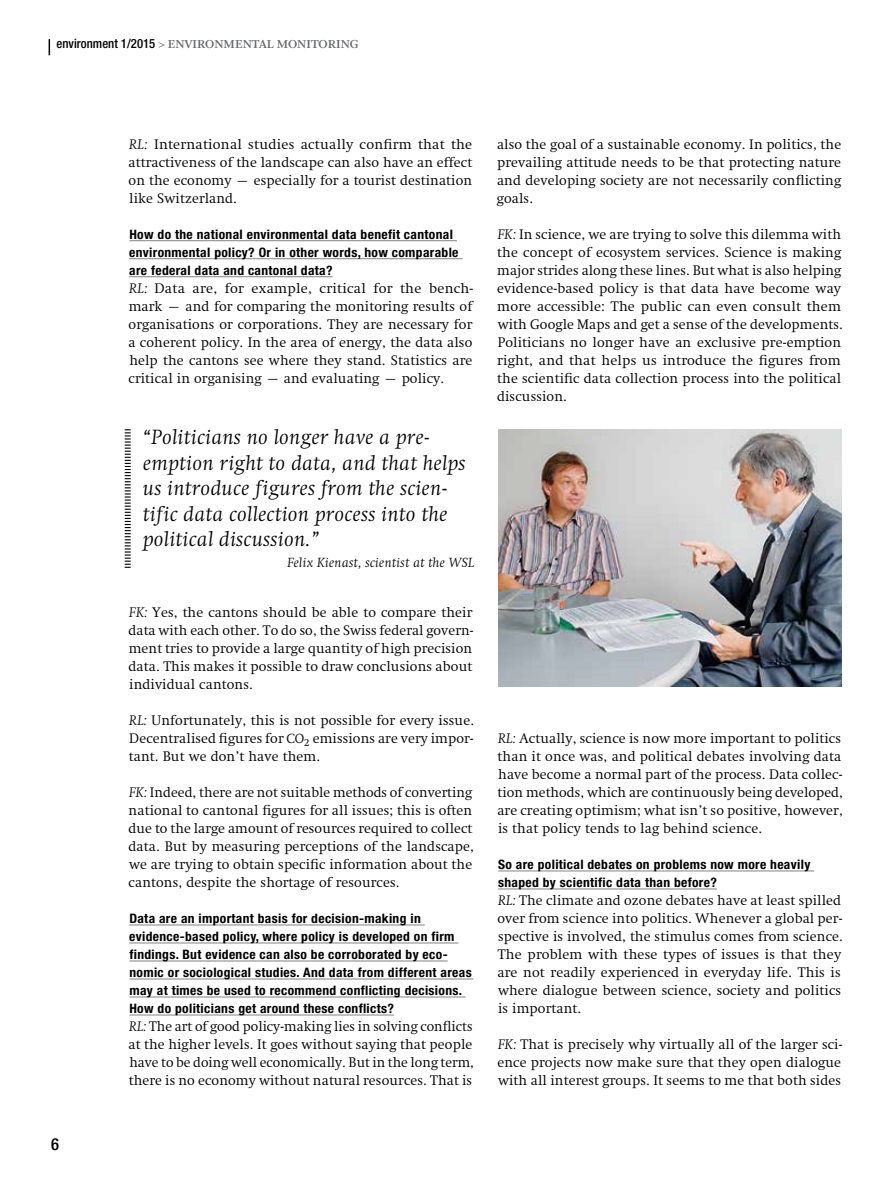
<style>
.page{position:relative;width:893px;height:1191px;background:#fff}
.page>*{position:absolute;margin:0;border:0;box-sizing:border-box;transform-origin:0 0}
.t1{font:italic 300 21px/25.5px "Swift LT Std";letter-spacing:.025em;color:#000}
.t2{font:500 condensed 16.5px "Helvetica Neue LT Std";color:#000}
.t3{font:300 14.1px/18px "Swift LT Std";letter-spacing:.01em;color:#000;text-align:justify}
.t4{font:italic 300 13.5px "Swift LT Std";letter-spacing:.025em;color:#000}
.t5{font:700 condensed 13.05px/18px "Helvetica Neue LT Std";letter-spacing:.025em;color:#000;scale:1.04 1}
.t6{font:12.75px "Arnhem";color:#636466}
.s1{font-family:"Helvetica Neue LT Std";font-weight:500;font-stretch:condensed;color:#000}
.s2{font-style:italic}
.s3{font-size:13.5px}
</style>
<div class="page">
<svg style="left:49px;top:39px;width:1px;height:16px"></svg>
<hr style="left:129px;top:240px;width:328px;height:1px;background:#808285">
<hr style="left:129px;top:258px;width:333px;height:1px;background:#808285">
<hr style="left:129px;top:276px;width:204px;height:1px;background:#808285">
<hr style="left:129px;top:924px;width:296px;height:1px;background:#808285">
<hr style="left:129px;top:942px;width:329px;height:1px;background:#808285">
<hr style="left:129px;top:960px;width:319px;height:1px;background:#808285">
<hr style="left:129px;top:978px;width:344px;height:1px;background:#808285">
<hr style="left:129px;top:996px;width:336px;height:1px;background:#808285">
<hr style="left:129px;top:1014px;width:265px;height:1px;background:#808285">
<svg style="left:125px;top:429px;width:6px;height:139px"></svg>
<img style="left:499px;top:429px;width:343px;height:258px">
<hr style="left:498px;top:870px;width:316px;height:1px;background:#808285">
<hr style="left:498px;top:888px;width:219px;height:1px;background:#808285">
<p class="t6" style="left:57px;top:37px;width:304px"><span class="s1">environment 1/2015</span> &gt; ENVIRONMENTAL MONITORING</p>
<p class="t2" style="left:51px;top:1134px;width:9px">6</p>
<p class="t3" style="left:128px;top:135px;width:345px"><span class="s2">RL:</span> International studies actually confirm that the attractiveness of the landscape can also have an effect on the economy – especially for a tourist destination like Switzerland.</p>
<p class="t5" style="left:129px;top:225px;width:318px">How do the national environmental data benefit cantonal environmental policy? Or in other words, how comparable are federal data and cantonal data?</p>
<p class="t3" style="left:128px;top:279px;width:347px"><span class="s2">RL:</span> Data are, for example, critical for the bench&shy;mark – and for comparing the monitoring results of organisations or corporations. They are necessary for a coherent policy. In the area of energy, the data also help the cantons see where they stand. Statistics are critical in organising – and evaluating – policy.</p>
<h1 class="t1" style="left:143px;top:425px;width:324px">“Politicians no longer have a pre&shy;emption right to data, and that helps us introduce figures from the scien&shy;tific data collection process into the political discussion.”</h1>
<p class="t4" style="left:287px;top:555px;width:189px">Felix Kienast, scientist at the WSL</p>
<p class="t3" style="left:129px;top:603px;width:347px"><span class="s2">FK:</span> Yes, the cantons should be able to compare their data with each other. To do so, the Swiss federal govern&shy;ment tries to provide a large quantity of high precision data. This makes it possible to draw conclusions about individual cantons.</p>
<p class="t3" style="left:129px;top:711px;width:347px"><span class="s2">RL:</span> Unfortunately, this is not possible for every issue.<br>Decentralised figures for <span class="s3">CO</span><sub>2</sub> emissions are very impor&shy;tant. But we don’t have them.</p>
<p class="t3" style="left:129px;top:783px;width:347px;text-align:left"><span class="s2">FK:</span> Indeed, there are not suitable methods of converting national to cantonal figures for all issues; this is often due to the large amount of resources required to collect data. But by measuring perceptions of the landscape, we are trying to obtain specific information about the cantons, despite the shortage of resources.</p>
<p class="t5" style="left:129px;top:909px;width:331px">Data are an important basis for decision-making in evidence-based policy, where policy is developed on firm findings. But evidence can also be corroborated by eco&shy;nomic or sociological studies. And data from different areas may at times be used to recommend conflicting decisions.<br>How do politicians get around these conflicts?</p>
<p class="t3" style="left:128px;top:1017px;width:347px"><span class="s2">RL:</span> The art of good policy-making lies in solving conflicts at the higher levels. It goes without saying that people have to be doing well economically. But in the long term, there is no economy without natural resources. That is</p>
<p class="t3" style="left:497px;top:135px;width:346px">also the goal of a sustainable economy. In politics, the prevailing attitude needs to be that protecting nature and developing society are not necessarily conflicting goals.</p>
<p class="t3" style="left:497px;top:225px;width:347px;text-align:left"><span class="s2">FK:</span> In science, we are trying to solve this dilemma with the concept of ecosystem services. Science is making major strides along these lines. But what is also helping evidence-based policy is that data have become way more accessible: The public can even consult them with Google Maps and get a sense of the developments.<br>Politicians no longer have an exclusive pre-emption right, and that helps us introduce the figures from the scientific data collection process into the political discussion.</p>
<p class="t3" style="left:497px;top:729px;width:347px;text-align:left"><span class="s2">RL:</span> Actually, science is now more important to politics than it once was, and political debates involving data have become a normal part of the process. Data collec&shy;tion methods, which are continuously being developed, are creating optimism; what isn’t so positive, however, is that policy tends to lag behind science.</p>
<p class="t5" style="left:498px;top:855px;width:302px">So are political debates on problems now more heavily shaped by scientific data than before?</p>
<p class="t3" style="left:497px;top:891px;width:347px;text-align:left"><span class="s2">RL:</span> The climate and ozone debates have at least spilled over from science into politics. Whenever a global per&shy;spective is involved, the stimulus comes from science.<br>The problem with these types of issues is that they are not readily experienced in everyday life. This is where dialogue between science, society and politics is important.</p>
<p class="t3" style="left:497px;top:1035px;width:347px"><span class="s2">FK:</span> That is precisely why virtually all of the larger sci&shy;ence projects now make sure that they open dialogue with all interest groups. It seems to me that both sides</p>
</div>
